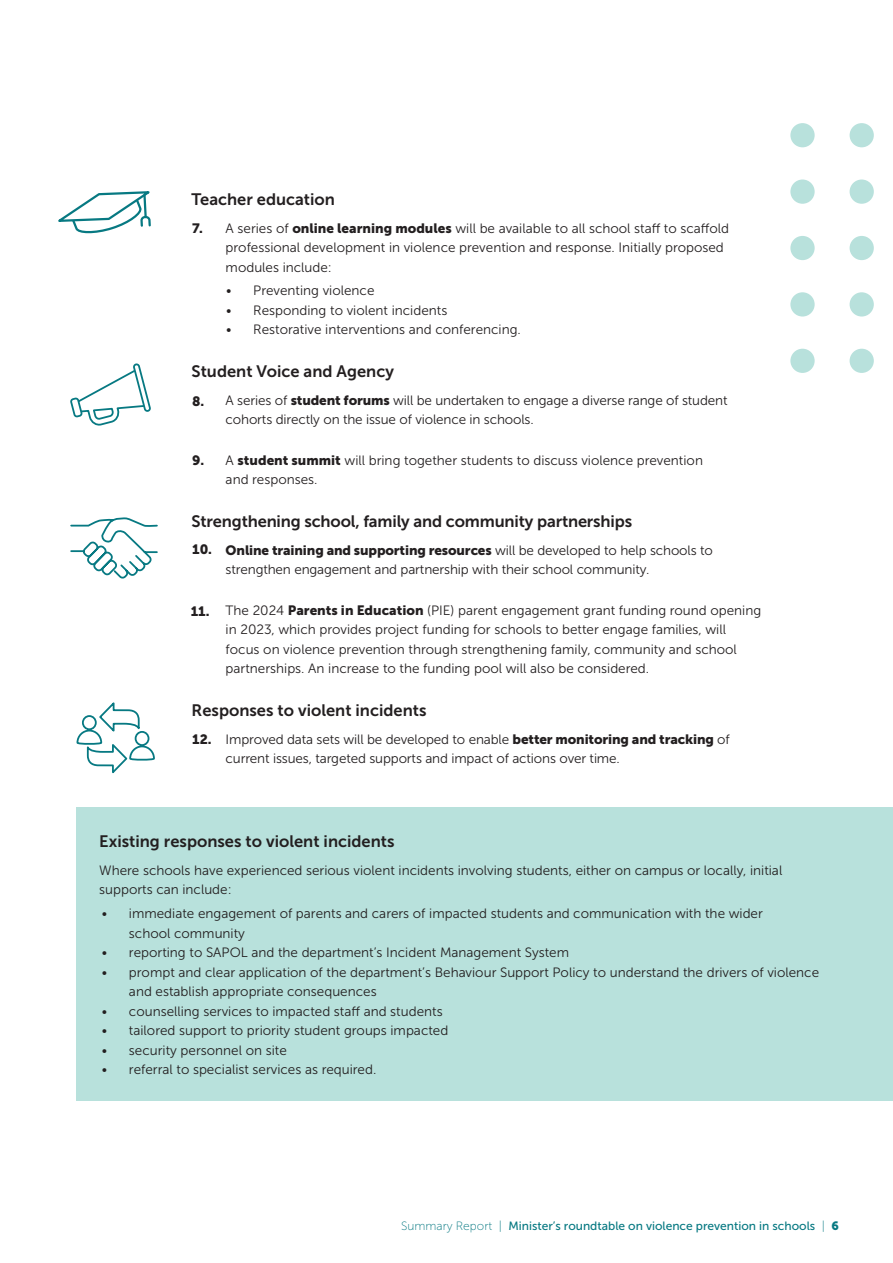
<style>
.page{position:relative;width:893px;height:1263px;background:#fff}
.page>*{position:absolute;margin:0;border:0;box-sizing:border-box;transform-origin:0 0}
.t1{font:16.5px "Museo Sans 700";color:#231f20}
.t2{font:13.5px/19.5px "Museo Sans 300";color:#231f20}
.t3{font:13.5px "Museo Sans 900";color:#231f20}
.t4{font:12px "Museo Sans 500";color:#077982}
.s1{font-family:"Museo Sans 900"}
.s2{font-family:"Museo Sans 100"}
</style>
<div class="page">
<div style="left:77px;top:807px;width:816px;height:294px;background:#b8e1dc"></div>
<svg style="left:76px;top:702px;width:79px;height:72px"></svg>
<svg style="left:58px;top:191px;width:93px;height:43px"></svg>
<svg style="left:70px;top:363px;width:81px;height:63px"></svg>
<svg style="left:70px;top:517px;width:88px;height:62px"></svg>
<div style="left:790px;top:123px;width:25px;height:24px;background:#b8e1dc;border-radius:50%"></div>
<div style="left:850px;top:123px;width:24px;height:24px;background:#b8e1dc;border-radius:50%"></div>
<div style="left:790px;top:179px;width:25px;height:25px;background:#b8e1dc;border-radius:50%"></div>
<div style="left:850px;top:179px;width:24px;height:25px;background:#b8e1dc;border-radius:50%"></div>
<div style="left:790px;top:236px;width:25px;height:24px;background:#b8e1dc;border-radius:50%"></div>
<div style="left:850px;top:236px;width:24px;height:24px;background:#b8e1dc;border-radius:50%"></div>
<div style="left:790px;top:292px;width:25px;height:24px;background:#b8e1dc;border-radius:50%"></div>
<div style="left:850px;top:292px;width:24px;height:24px;background:#b8e1dc;border-radius:50%"></div>
<div style="left:790px;top:349px;width:25px;height:24px;background:#b8e1dc;border-radius:50%"></div>
<div style="left:850px;top:349px;width:24px;height:24px;background:#b8e1dc;border-radius:50%"></div>
<p class="t1" style="left:192px;top:190px;width:145px">Teacher education</p>
<p class="t2" style="left:226px;top:218px;width:505px">A series of <span class="s1">online learning modules</span> will be available to all school staff to scaffold professional development in violence prevention and response. Initially proposed modules include:</p>
<p class="t2" style="left:226px;top:281px;width:150px">• Preventing violence</p>
<p class="t2" style="left:226px;top:301px;width:223px">• Responding to violent incidents</p>
<p class="t2" style="left:226px;top:320px;width:296px">• Restorative interventions and conferencing.</p>
<p class="t1" style="left:192px;top:362px;width:204px">Student Voice and Agency</p>
<p class="t2" style="left:226px;top:390px;width:503px">A series of <span class="s1">student forums</span> will be undertaken to engage a diverse range of student cohorts directly on the issue of violence in schools.</p>
<p class="t2" style="left:226px;top:451px;width:479px">A <span class="s1">student summit</span> will bring together students to discuss violence prevention and responses.</p>
<p class="t1" style="left:192px;top:512px;width:442px">Strengthening school, family and community partnerships</p>
<p class="t2" style="left:226px;top:540px;width:489px"><span class="s1">Online training and supporting resources</span> will be developed to help schools to strengthen engagement and partnership with their school community.</p>
<p class="t2" style="left:226px;top:601px;width:537px">The 2024 <span class="s1">Parents in Education</span> (PIE) parent engagement grant funding round opening in 2023, which provides project funding for schools to better engage families, will focus on violence prevention through strengthening family, community and school partnerships. An increase to the funding pool will also be considered.</p>
<p class="t1" style="left:192px;top:701px;width:236px">Responses to violent incidents</p>
<p class="t2" style="left:226px;top:729px;width:506px">Improved data sets will be developed to enable <span class="s1">better monitoring and tracking</span> of current issues, targeted supports and impact of actions over time.</p>
<p class="t3" style="left:192px;top:221px;width:12px">7.</p>
<p class="t3" style="left:192px;top:394px;width:14px">8.</p>
<p class="t3" style="left:192px;top:452px;width:13px">9.</p>
<p class="t3" style="left:192px;top:541px;width:21px">10.</p>
<p class="t3" style="left:191px;top:603px;width:20px">11.</p>
<p class="t3" style="left:192px;top:731px;width:21px">12.</p>
<p class="t1" style="left:99px;top:832px;width:297px">Existing responses to violent incidents</p>
<p class="t2" style="left:99px;top:861px;width:685px">Where schools have experienced serious violent incidents involving students, either on campus or locally, initial supports can include:</p>
<p class="t2" style="left:129px;top:904px;width:635px;text-indent:-27px">• immediate engagement of parents and carers of impacted students and communication with the wider school community</p>
<p class="t2" style="left:102px;top:943px;width:469px">• reporting to SAPOL and the department’s Incident Management System</p>
<p class="t2" style="left:129px;top:962px;width:692px;text-indent:-27px">• prompt and clear application of the department’s Behaviour Support Policy to understand the drivers of violence and establish appropriate consequences</p>
<p class="t2" style="left:102px;top:1001px;width:342px">• counselling services to impacted staff and students</p>
<p class="t2" style="left:102px;top:1021px;width:348px">• tailored support to priority student groups impacted</p>
<p class="t2" style="left:102px;top:1040px;width:186px">• security personnel on site</p>
<p class="t2" style="left:102px;top:1060px;width:276px">• referral to specialist services as required.</p>
<p class="t4" style="left:401px;top:1219px;width:439px"><span class="s2">Summary Report |</span> Minister’s roundtable on violence prevention in schools <span class="s2">|</span> <span class="s1">6</span></p>
</div>
